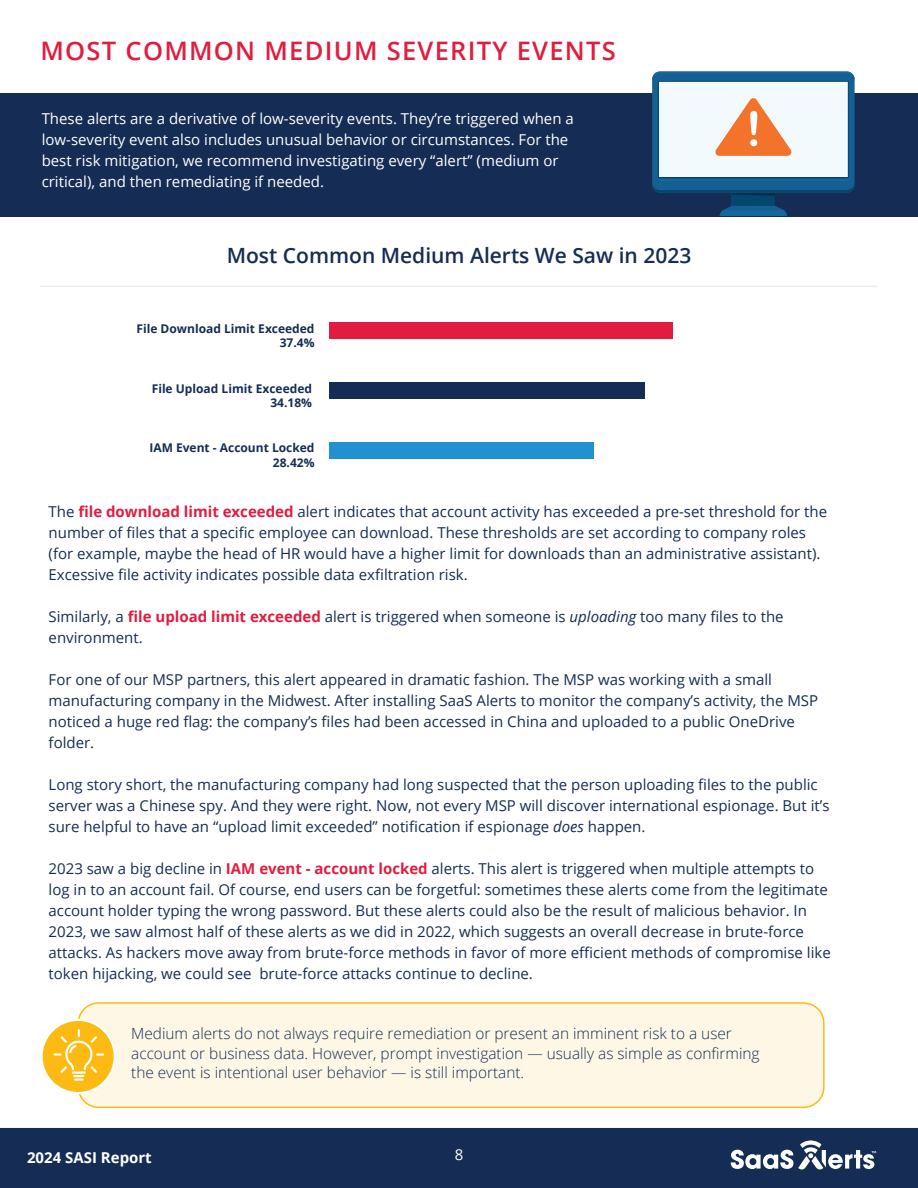
<style>
.page{position:relative;width:918px;height:1188px;background:#fff}
.page>*{position:absolute;margin:0;border:0;box-sizing:border-box;transform-origin:0 0}
.t1{font:600 25.5px "Open Sans";letter-spacing:.05em;color:#e21c3e}
.t2{font:600 21px "Open Sans";color:#152d54}
.t3{font:300 15.3px/19.5px "Open Sans";color:#152d54}
.t4{font:15px/21px "Open Sans";color:#152d54}
.t5{font:15px/21px "Open Sans";color:#fff}
.t6{font:700 15px "Open Sans";color:#fff}
.t7{font:700 12px/14.4px "Open Sans";color:#152d54;text-align:right}
.s1{font-weight:700;color:#e21c3e}
.s2{font-style:italic}
</style>
<div class="page">
<div style="left:0;top:1128px;width:918px;height:60px;background:#152d54"></div>
<svg style="left:731px;top:1140px;width:145px;height:30px"></svg>
<div style="left:0;top:93px;width:918px;height:123px;background:#152d54"></div>
<div style="left:732px;top:183px;width:43px;height:29px;background:#04476e"></div>
<svg style="left:720px;top:206px;width:67px;height:11px"></svg>
<svg style="left:652px;top:72px;width:203px;height:124px;background:#b2bfc8"></svg>
<hr style="left:40px;top:286px;width:838px;height:1px;background:#c2c3c6">
<div style="left:329px;top:322px;width:344px;height:17px;background:#e21c3e"></div>
<div style="left:329px;top:382px;width:316px;height:17px;background:#152d54"></div>
<div style="left:329px;top:442px;width:265px;height:16px;background:#2291d0"></div>
<div style="left:78px;top:1003px;width:746px;height:104px;background:#fef7e6;border-radius:20px"></div>
<div style="left:78px;top:1002px;width:747px;height:106px;border:2px solid #fcba13;border-radius:20px"></div>
<svg style="left:42px;top:1020px;width:73px;height:73px"></svg>
<div style="left:41px;top:1019px;width:75px;height:75px;border:2px solid #fff;border-radius:50%"></div>
<svg style="left:54px;top:1029px;width:50px;height:52px;background:#fcc335"></svg>
<h1 class="t1" style="left:40px;top:33px;width:577px">MOST COMMON MEDIUM SEVERITY EVENTS</h1>
<p class="t5" style="left:42px;top:107px;width:534px">These alerts are a derivative of low-severity events. They’re triggered when a low-severity event also includes unusual behavior or circumstances. For the best risk mitigation, we recommend investigating every “alert” (medium or critical), and then remediating if needed.</p>
<h2 class="t2" style="left:227px;top:241px;width:466px">Most Common Medium Alerts We Saw in 2023</h2>
<p class="t7" style="left:136px;top:321px;width:180px">File Download Limit Exceeded<br>37.4%</p>
<p class="t7" style="left:152px;top:381px;width:162px">File Upload Limit Exceeded<br>34.18%</p>
<p class="t7" style="left:149px;top:440px;width:167px">IAM Event - Account Locked<br>28.42%</p>
<p class="t4" style="left:49px;top:501px;width:780px">The <span class="s1">file download limit exceeded</span> alert indicates that account activity has exceeded a pre-set threshold for the number of files that a specific employee can download. These thresholds are set according to company roles (for example, maybe the head of HR would have a higher limit for downloads than an administrative assistant).<br>Excessive file activity indicates possible data exfiltration risk.</p>
<p class="t4" style="left:49px;top:606px;width:737px">Similarly, a <span class="s1">file upload limit exceeded</span> alert is triggered when someone is <span class="s2">uploading</span> too many files to the environment.</p>
<p class="t4" style="left:49px;top:669px;width:771px">For one of our MSP partners, this alert appeared in dramatic fashion. The MSP was working with a small manufacturing company in the Midwest. After installing SaaS Alerts to monitor the company’s activity, the MSP noticed a huge red flag: the company’s files had been accessed in China and uploaded to a public OneDrive folder.</p>
<p class="t4" style="left:49px;top:774px;width:782px">Long story short, the manufacturing company had long suspected that the person uploading files to the public server was a Chinese spy. And they were right. Now, not every MSP will discover international espionage. But it’s sure helpful to have an “upload limit exceeded” notification if espionage <span class="s2">does</span> happen.</p>
<p class="t4" style="left:49px;top:858px;width:784px">2023 saw a big decline in <span class="s1">IAM event - account locked</span> alerts. This alert is triggered when multiple attempts to log in to an account fail. Of course, end users can be forgetful: sometimes these alerts come from the legitimate account holder typing the wrong password. But these alerts could also be the result of malicious behavior. In 2023, we saw almost half of these alerts as we did in 2022, which suggests an overall decrease in brute-force attacks. As hackers move away from brute-force methods in favor of more efficient methods of compromise like token hijacking, we could see brute-force attacks continue to decline.</p>
<p class="t3" style="left:131px;top:1023px;width:630px">Medium alerts do not always require remediation or present an imminent risk to a user account or business data. However, prompt investigation — usually as simple as confirming the event is intentional user behavior — is still important.</p>
<p class="t6" style="left:27px;top:1147px;width:126px">2024 SASI Report</p>
<p class="t5" style="left:455px;top:1144px;width:10px">8</p>
</div>
